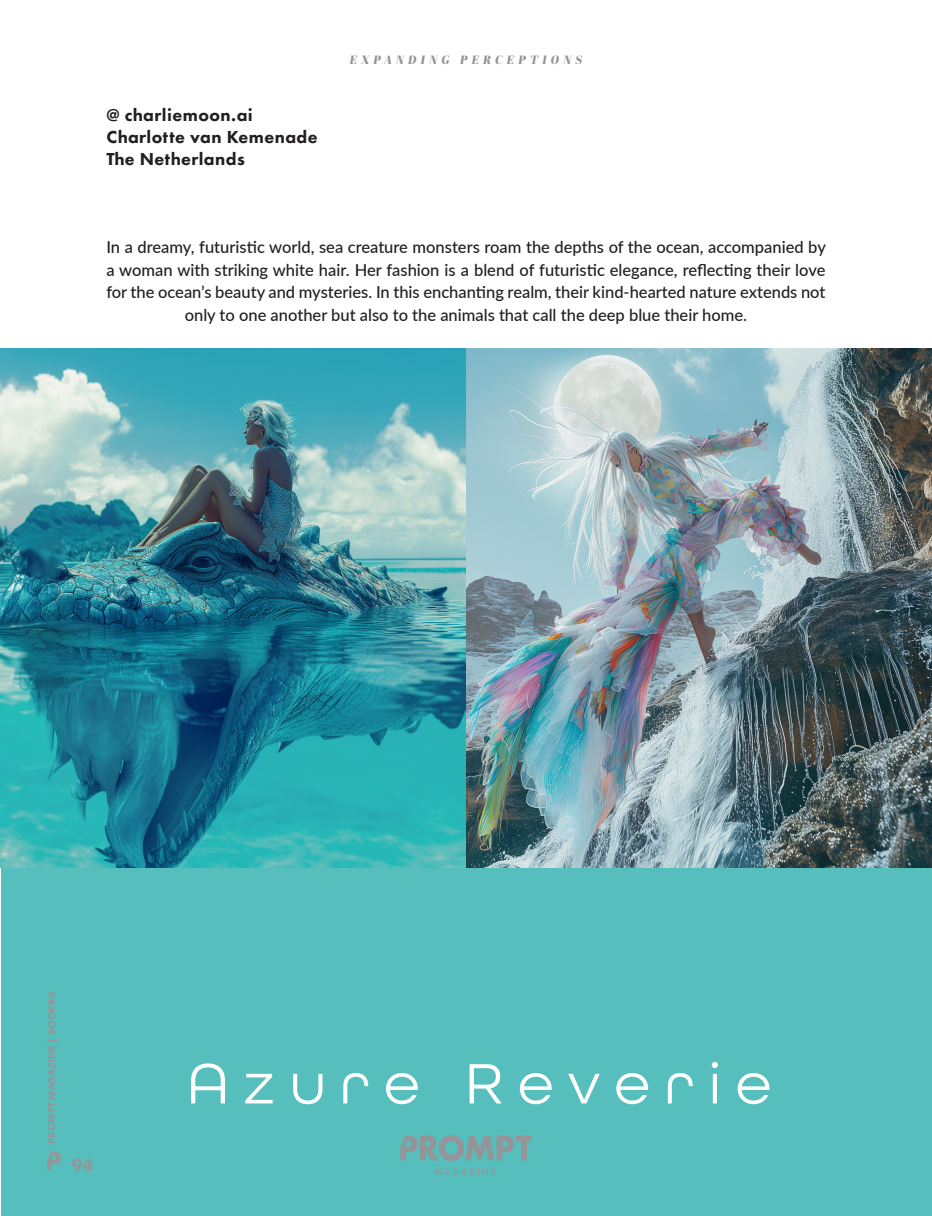
<style>
.page{position:relative;width:932px;height:1216px;background:#fff}
.page>*{position:absolute;margin:0;border:0;box-sizing:border-box;transform-origin:0 0}
.t1{font:60px "All Round Gothic";letter-spacing:.25em;color:#fff}
.t2{font:800 18px/21.6px "Futura PT";letter-spacing:.025em;color:#231f20}
.t3{font:800 18px "Futura PT";color:#939598}
.t4{font:500 16.5px/22.5px "Lato";color:#231f20;text-align:center}
.t5{font:italic 12px "Abril Fatface";letter-spacing:.35em;color:#939595}
.t6{font:800 10.5px "Futura PT";color:#939598}
</style>
<div class="page">
<div style="left:1px;top:844px;width:931px;height:371px;background:#56bfbd"></div>
<img style="left:0;top:349px;width:932px;height:517px">
<svg style="left:47px;top:1151px;width:14px;height:18px"></svg>
<svg style="left:435px;top:1168px;width:60px;height:6px"></svg>
<svg style="left:400px;top:1135px;width:131px;height:25px"></svg>
<p class="t2" style="left:106px;top:104px;width:213px">@ charliemoon.ai<br>Charlotte van Kemenade<br>The Netherlands</p>
<p class="t5" style="left:350px;top:51px;width:233px">EXPANDING PERCEPTIONS</p>
<p class="t4" style="left:106px;top:236px;width:721px">In a dreamy, futuristic world, sea creature monsters roam the depths of the ocean, accompanied by a woman with striking white hair. Her fashion is a blend of futuristic elegance, reflecting their love for the ocean’s beauty and mysteries. In this enchanting realm, their kind-hearted nature extends not only to one another but also to the animals that call the deep blue their home.</p>
<p class="t6" style="left:45px;top:1143px;width:153px;rotate:-90deg">PROMPT MAGAZINE | BOOK#6</p>
<p class="t3" style="left:72px;top:1152px;width:23px">94</p>
<h1 class="t1" style="left:188px;top:1047px;width:584px">Azure Reverie</h1>
</div>
